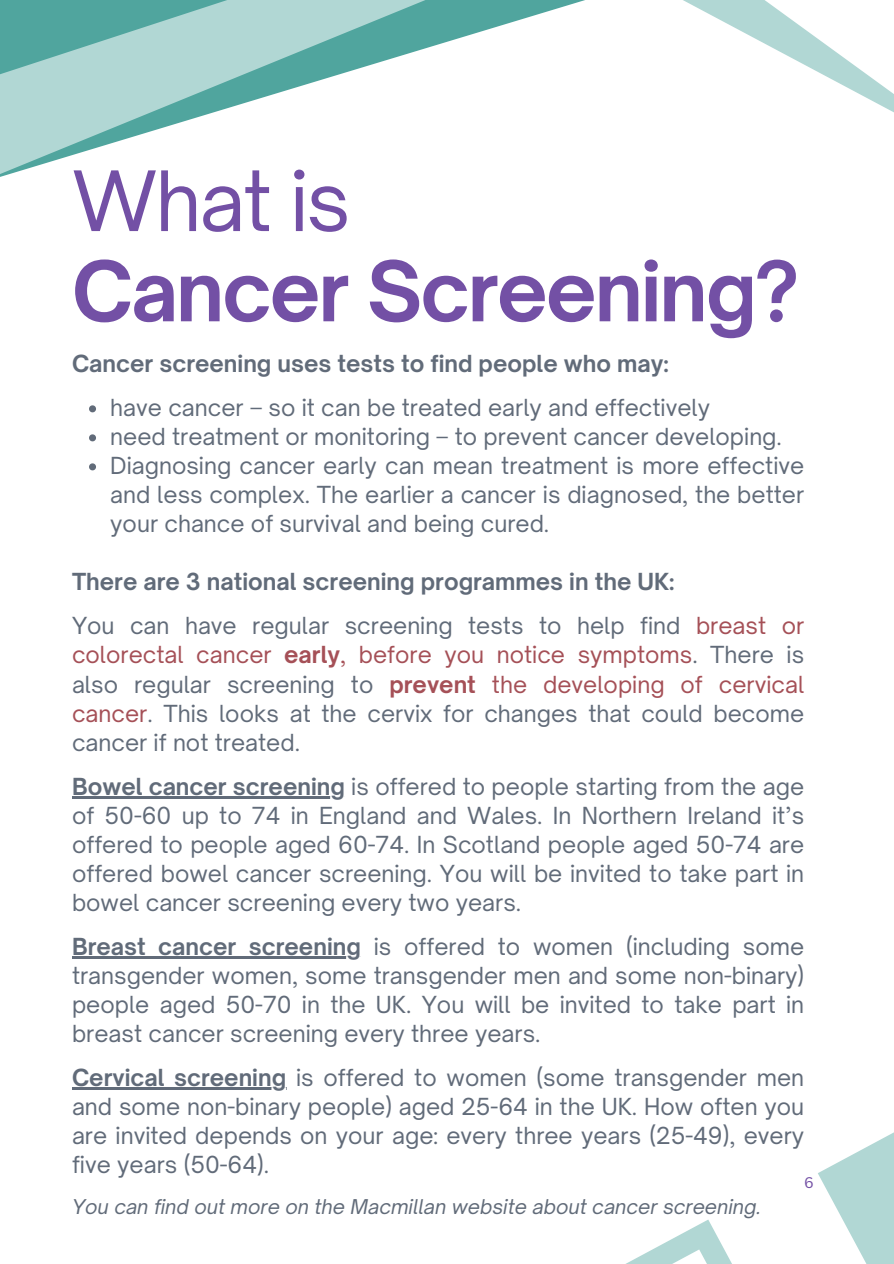
<style>
.page{position:relative;width:894px;height:1264px;background:#fff}
.page>*{position:absolute;margin:0;border:0;box-sizing:border-box;transform-origin:0 0}
.t1{font:700 79.5px "Open Sauce One";letter-spacing:-.025em;color:#7350a5}
.t2{font:79.5px "Open Sauce One";letter-spacing:-.025em;color:#7350a5}
.t3{font:22.5px/29px "Open Sauce One";color:#616b79;text-align:justify}
.t4{font:700 22.5px "Open Sauce One";color:#616b79}
.t5{font:italic 19.5px "Open Sauce One";color:#616b79}
.t6{font:15px "Canva Sans";color:#7350a5}
.s1{color:#a55057}
.s2{font-weight:700;color:#a55057}
.s3{font-weight:700}
</style>
<div class="page">
<svg style="left:0;top:0;width:893px;height:177px"></svg>
<svg style="left:627px;top:1133px;width:266px;height:130px"></svg>
<svg style="left:89px;top:405px;width:7px;height:7px"></svg>
<svg style="left:89px;top:434px;width:7px;height:7px"></svg>
<svg style="left:89px;top:463px;width:7px;height:7px"></svg>
<hr style="left:72px;top:796px;width:273px;height:2px;background:#616b79">
<hr style="left:72px;top:956px;width:289px;height:2px;background:#616b79">
<hr style="left:72px;top:1087px;width:214px;height:2px;background:#616b79">
<p class="t2" style="left:72px;top:151px;width:280px">What is</p>
<h2 class="t1" style="left:72px;top:242px;width:728px">Cancer Screening?</h2>
<h1 class="t4" style="left:72px;top:350px;width:598px">Cancer screening uses tests to find people who may:</h1>
<h3 class="t3" style="left:110px;top:393px;width:601px">have cancer – so it can be treated early and effectively</h3>
<p class="t3" style="left:110px;top:422px;width:673px">need treatment or monitoring – to prevent cancer developing.</p>
<p class="t3" style="left:110px;top:451px;width:695px">Diagnosing cancer early can mean treatment is more effective and less complex. The earlier a cancer is diagnosed, the better your chance of survival and being cured.</p>
<p class="t4" style="left:72px;top:568px;width:603px">There are 3 national screening programmes in the UK:</p>
<h3 class="t3" style="left:72px;top:611px;width:733px">You can have regular screening tests to help find <span class="s1">breast or colorectal cancer</span> <span class="s2">early</span><span class="s1">, before you notice symptoms</span>. There is also regular screening to <span class="s2">prevent</span> <span class="s1">the developing of cervical cancer</span>. This looks at the cervix for changes that could become cancer if not treated.</h3>
<h4 class="t3" style="left:72px;top:771px;width:733px"><span class="s3">Bowel cancer screening</span> is offered to people starting from the age of 50-60 up to 74 in England and Wales. In Northern Ireland it’s offered to people aged 60-74. In Scotland people aged 50-74 are offered bowel cancer screening. You will be invited to take part in bowel cancer screening every two years.</h4>
<h4 class="t3" style="left:72px;top:931px;width:733px"><span class="s3">Breast cancer screening</span> is offered to women (including some transgender women, some transgender men and some non-binary) people aged 50-70 in the UK. You will be invited to take part in breast cancer screening every three years.</h4>
<h4 class="t3" style="left:72px;top:1062px;width:733px"><span class="s3">Cervical screening</span> is offered to women (some transgender men and some non-binary people) aged 25-64 in the UK. How often you are invited depends on your age: every three years (25-49), every five years (50-64).</h4>
<h4 class="t5" style="left:72px;top:1194px;width:690px">You can find out more on the Macmillan website about cancer screening.</h4>
<p class="t6" style="left:804px;top:1172px;width:11px">6</p>
</div>
